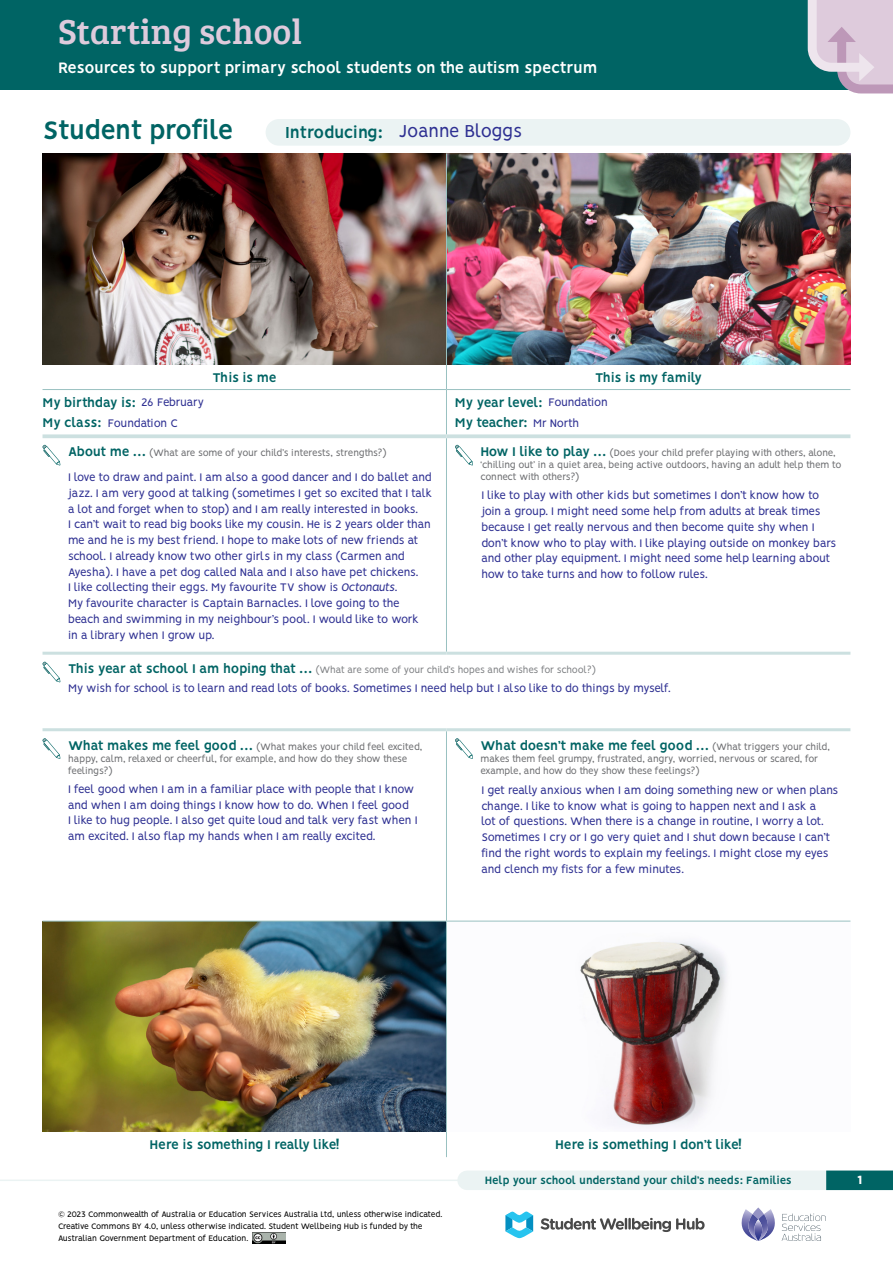
<style>
.page{position:relative;width:893px;height:1263px;background:#fff}
.page>*{position:absolute;margin:0;border:0;box-sizing:border-box;transform-origin:0 0}
.t1{font:35.85px "Bree Serif";color:#decbdc}
.Heading_1__stand-alone_resource{font:700 28.5px "Vision";letter-spacing:-.025em;color:#006464}
.Filled_Form_Body{font:19.5px "Vision";color:#2e3092}
.t2{font:700 18px "Vision";letter-spacing:-.01em;color:#006464}
.t3{font:700 17.1px "Vision";letter-spacing:-.025em;color:#fff}
.PROFILE__Bold_Small{font:700 14.25px "Vision";letter-spacing:-.03em;color:#006464}
.t4{font:800 13.5px "Vision";color:#fff}
.Filled_Form_Body-2{font:12.3px/15.8px "Vision";letter-spacing:-.03em;color:#2e3092}
.t5{font:700 12px "Vision";letter-spacing:-.025em;color:#006464}
.PROFILE__Bold_Small-2{font:10.5px/12px "Vision";letter-spacing:-.03em;color:#6d6e71}
.PROFILE__Bold_Small-3{font:10.5px "Vision";letter-spacing:-.03em;color:#808285}
.t6{font:9px/12px "Vision";letter-spacing:-.03em;color:#000}
.s1{font-weight:700;font-size:14.25px;color:#006464}
.s2{font-style:italic}
.s3{font-weight:400;font-size:10.5px;color:#6d6e71}
</style>
<div class="page">
<hr style="left:0;top:1179px;width:893px;height:2px;background:#ebf3f3">
<div style="left:266px;top:119px;width:584px;height:27px;background:#ebf3f3;border-radius:13px"></div>
<div style="left:0;top:0;width:803px;height:90px;background:#006464"></div>
<svg style="left:803px;top:0;width:90px;height:94px;background:#bdbbc9"></svg>
<svg style="left:741px;top:1209px;width:85px;height:32px"></svg>
<svg style="left:505px;top:1211px;width:28px;height:27px"></svg>
<svg style="left:541px;top:1218px;width:164px;height:14px"></svg>
<div style="left:467px;top:1170px;width:426px;height:20px;background:#ebf3f3"></div>
<div style="left:826px;top:1170px;width:67px;height:20px;background:#006464"></div>
<img style="left:43px;top:153px;width:807px;height:211px">
<img style="left:43px;top:922px;width:684px;height:209px">
<img style="left:253px;top:1232px;width:32px;height:12px">
<hr style="left:446px;top:154px;width:1px;height:210px;background:#99c1c1">
<svg style="left:446px;top:364px;width:1px;height:25px"></svg>
<hr style="left:43px;top:389px;width:403px;height:1px;background:#99c1c1">
<hr style="left:446px;top:389px;width:404px;height:1px;background:#99c1c1">
<hr style="left:446px;top:390px;width:1px;height:44px;background:#99c1c1">
<hr style="left:446px;top:438px;width:1px;height:214px;background:#99c1c1">
<hr style="left:446px;top:731px;width:1px;height:190px;background:#99c1c1">
<hr style="left:43px;top:921px;width:403px;height:1px;background:#99c1c1">
<hr style="left:446px;top:921px;width:404px;height:1px;background:#99c1c1">
<hr style="left:446px;top:921px;width:1px;height:210px;background:#99c1c1">
<svg style="left:446px;top:1131px;width:1px;height:26px"></svg>
<svg style="left:43px;top:434px;width:403px;height:4px;background:#d1e3e3"></svg>
<svg style="left:446px;top:434px;width:404px;height:4px;background:#d1e3e3"></svg>
<hr style="left:43px;top:652px;width:403px;height:3px;background:#cce0e0">
<hr style="left:446px;top:652px;width:404px;height:3px;background:#cce0e0">
<hr style="left:43px;top:728px;width:403px;height:3px;background:#cce0e0">
<hr style="left:446px;top:728px;width:404px;height:3px;background:#cce0e0">
<svg style="left:42px;top:445px;width:18px;height:20px"></svg>
<svg style="left:455px;top:445px;width:18px;height:20px"></svg>
<svg style="left:42px;top:662px;width:18px;height:20px"></svg>
<svg style="left:42px;top:738px;width:18px;height:21px"></svg>
<svg style="left:455px;top:738px;width:18px;height:21px"></svg>
<h1 class="t1" style="left:58px;top:5px;width:246px">Starting school</h1>
<h3 class="t3" style="left:58px;top:58px;width:541px">Resources to support primary school students on the autism spectrum</h3>
<p class="Heading_1__stand-alone_resource" style="left:43px;top:113px;width:192px">Student profile</p>
<p class="t2" style="left:285px;top:121px;width:99px">Introducing:</p>
<p class="Filled_Form_Body" style="left:398px;top:120px;width:125px">Joanne Bloggs</p>
<p class="PROFILE__Bold_Small" style="left:43px;top:394px;width:95px">My birthday is:</p>
<p class="PROFILE__Bold_Small" style="left:43px;top:414px;width:60px">My class:</p>
<p class="Filled_Form_Body-2" style="left:141px;top:396px;width:64px">26 February</p>
<p class="Filled_Form_Body-2" style="left:108px;top:417px;width:72px">Foundation C</p>
<p class="PROFILE__Bold_Small" style="left:213px;top:369px;width:65px">This is me</p>
<p class="PROFILE__Bold_Small" style="left:595px;top:369px;width:108px">This is my family</p>
<p class="PROFILE__Bold_Small" style="left:455px;top:394px;width:89px">My year level:</p>
<p class="PROFILE__Bold_Small" style="left:455px;top:414px;width:74px">My teacher:</p>
<p class="Filled_Form_Body-2" style="left:548px;top:396px;width:61px">Foundation</p>
<p class="Filled_Form_Body-2" style="left:533px;top:417px;width:48px">Mr North</p>
<p class="PROFILE__Bold_Small-2" style="left:68px;top:448px;width:320px"><span class="s1">About me …</span> (What are some of your child’s interests, strengths?)</p>
<p class="PROFILE__Bold_Small-2" style="left:480px;top:448px;width:362px"><span class="s1">How I like to play …</span> (Does your child prefer playing with others, alone, ‘chilling out’ in a quiet area, being active outdoors, having an adult help them to connect with others?)</p>
<p class="Filled_Form_Body-2" style="left:68px;top:471px;width:366px">I love to draw and paint. I am also a good dancer and I do ballet and jazz. I am very good at talking (sometimes I get so excited that I talk a lot and forget when to stop) and I am really interested in books.<br>I can’t wait to read big books like my cousin. He is 2 years older than me and he is my best friend. I hope to make lots of new friends at school. I already know two other girls in my class (Carmen and Ayesha). I have a pet dog called Nala and I also have pet chickens.<br>I like collecting their eggs. My favourite TV show is <span class="s2">Octonauts</span>.<br>My favourite character is Captain Barnacles. I love going to the beach and swimming in my neighbour’s pool. I would like to work<br>in a library when I grow up.</p>
<p class="Filled_Form_Body-2" style="left:481px;top:489px;width:356px">I like to play with other kids but sometimes I don’t know how to join a group. I might need some help from adults at break times because I get really nervous and then become quite shy when I don’t know who to play with. I like playing outside on monkey bars and other play equipment. I might need some help learning about how to take turns and how to follow rules.</p>
<p class="PROFILE__Bold_Small-3" style="left:68px;top:664px;width:529px"><span class="s1">This year at school I am hoping that …</span> (What are some of your child’s hopes and wishes for school?)</p>
<p class="Filled_Form_Body-2" style="left:68px;top:682px;width:604px">My wish for school is to learn and read lots of books. Sometimes I need help but I also like to do things by myself.</p>
<p class="PROFILE__Bold_Small-2" style="left:68px;top:742px;width:356px"><span class="s1">What makes me feel good …</span> (What makes your child feel excited, happy, calm, relaxed or cheerful, for example, and how do they show these feelings?)</p>
<p class="PROFILE__Bold_Small" style="left:480px;top:737px;width:351px">What doesn’t make me feel good … <span class="s3">(What triggers your child,</span></p>
<p class="PROFILE__Bold_Small-2" style="left:480px;top:754px;width:339px">makes them feel grumpy, frustrated, angry, worried, nervous or scared, for example, and how do they show these feelings?)</p>
<p class="Filled_Form_Body-2" style="left:68px;top:782px;width:351px">I feel good when I am in a familiar place with people that I know and when I am doing things I know how to do. When I feel good<br>I like to hug people. I also get quite loud and talk very fast when I am excited. I also flap my hands when I am really excited.</p>
<p class="Filled_Form_Body-2" style="left:481px;top:783px;width:358px">I get really anxious when I am doing something new or when plans change. I like to know what is going to happen next and I ask a<br>lot of questions. When there is a change in routine, I worry a lot.<br>Sometimes I cry or I go very quiet and I shut down because I can’t find the right words to explain my feelings. I might close my eyes and clench my fists for a few minutes.</p>
<p class="PROFILE__Bold_Small" style="left:149px;top:1136px;width:192px">Here is something I really like!</p>
<p class="PROFILE__Bold_Small" style="left:555px;top:1136px;width:188px">Here is something I don’t like!</p>
<p class="t6" style="left:58px;top:1208px;width:386px">© 2023 Commonwealth of Australia or Education Services Australia Ltd, unless otherwise indicated.<br>Creative Commons BY 4.0, unless otherwise indicated. Student Wellbeing Hub is funded by the<br>Australian Government Department of Education.</p>
<p class="t5" style="left:485px;top:1173px;width:309px">Help your school understand your child’s needs: Families</p>
<p class="t4" style="left:857px;top:1172px;width:6px">1</p>
</div>
